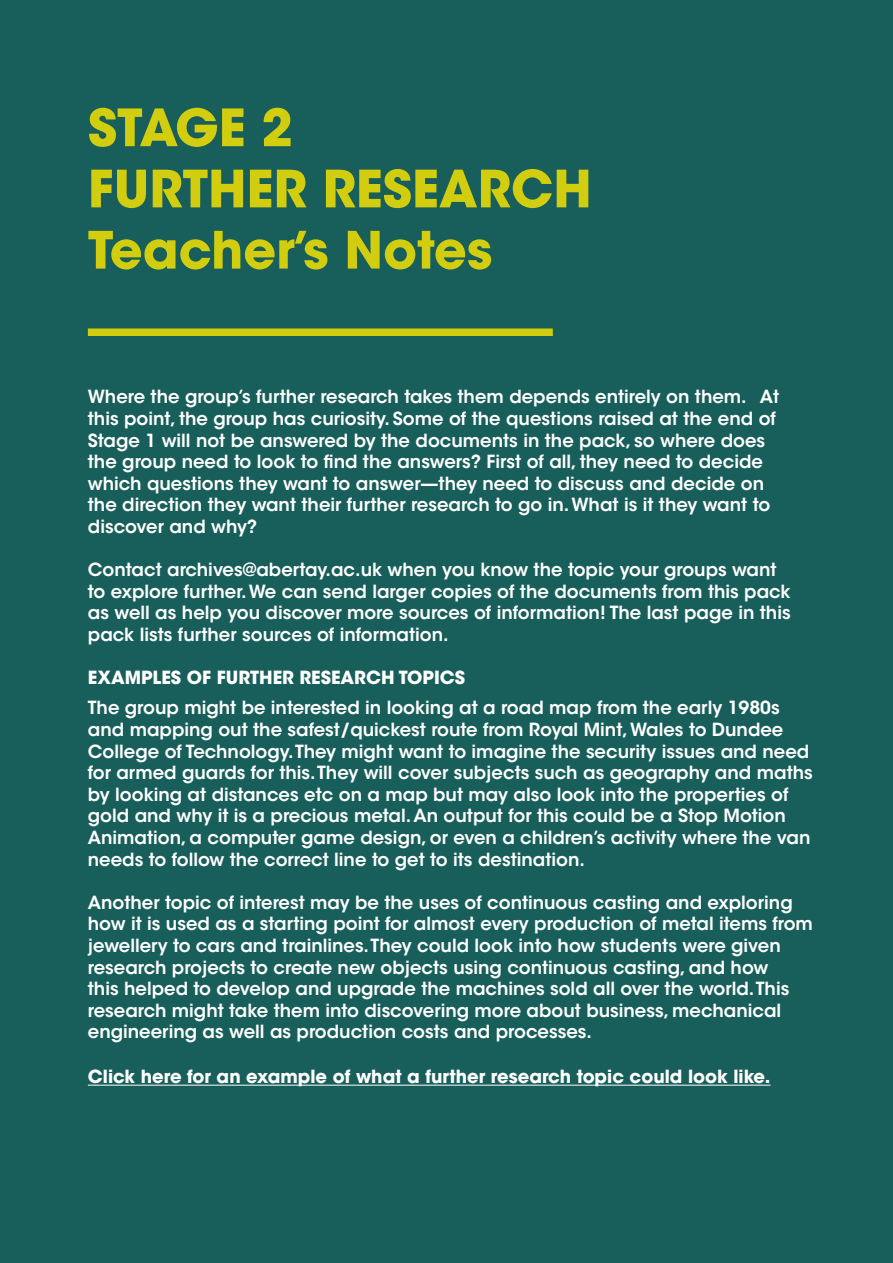
<style>
.page{position:relative;width:893px;height:1263px;background:#185e5a}
.page>*{position:absolute;margin:0;border:0;box-sizing:border-box;transform-origin:0 0}
.t1{font:700 51px/61.2px "ITC Avant Garde Std";color:#d2ce0f}
.t2{font:600 18px/21.6px "ITC Avant Garde Std";color:#fff}
.t3{font:700 18px "ITC Avant Garde Std";color:#fff}
</style>
<div class="page">
<div style="left:88px;top:328px;width:465px;height:8px;background:#d2ce0f"></div>
<hr style="left:88px;top:1085px;width:682px;height:1px;background:#fff">
<h1 class="t1" style="left:88px;top:97px;width:505px">STAGE 2<br>FURTHER RESEARCH<br>Teacher’s Notes</h1>
<p class="t2" style="left:88px;top:386px;width:693px">Where the group’s further research takes them depends entirely on them. At this point, the group has curiosity. Some of the questions raised at the end of Stage 1 will not be answered by the documents in the pack, so where does the group need to look to find the answers? First of all, they need to decide which questions they want to answer—they need to discuss and decide on the direction they want their further research to go in. What is it they want to discover and why?</p>
<p class="t2" style="left:88px;top:559px;width:704px">Contact archives@abertay.ac.uk when you know the topic your groups want to explore further. We can send larger copies of the documents from this pack as well as help you discover more sources of information! The last page in this pack lists further sources of information.</p>
<p class="t3" style="left:88px;top:666px;width:379px">EXAMPLES OF FURTHER RESEARCH TOPICS</p>
<p class="t2" style="left:88px;top:697px;width:726px">The group might be interested in looking at a road map from the early 1980s and mapping out the safest/quickest route from Royal Mint, Wales to Dundee College of Technology. They might want to imagine the security issues and need for armed guards for this. They will cover subjects such as geography and maths by looking at distances etc on a map but may also look into the properties of gold and why it is a precious metal. An output for this could be a Stop Motion Animation, a computer game design, or even a children’s activity where the van needs to follow the correct line to get to its destination.</p>
<p class="t2" style="left:88px;top:891px;width:726px">Another topic of interest may be the uses of continuous casting and exploring how it is used as a starting point for almost every production of metal items from jewellery to cars and trainlines. They could look into how students were given research projects to create new objects using continuous casting, and how<br>this helped to develop and upgrade the machines sold all over the world. This research might take them into discovering more about business, mechanical engineering as well as production costs and processes.</p>
<p class="t3" style="left:88px;top:1065px;width:684px">Click here for an example of what a further research topic could look like.</p>
</div>
